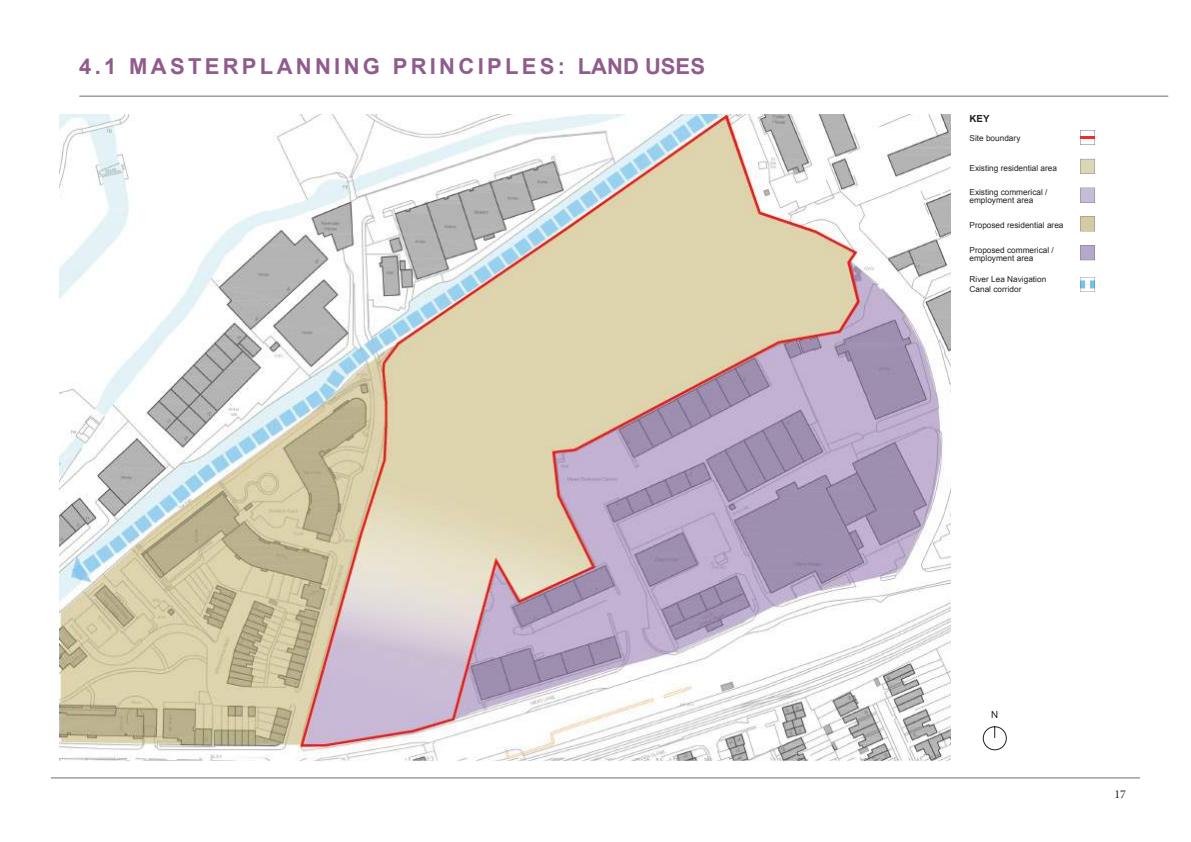
<style>
.page{position:relative;width:1191px;height:842px;background:#fff}
.page>*{position:absolute;margin:0;border:0;box-sizing:border-box;transform-origin:0 0}
.t1{font:700 22px "Arial";letter-spacing:.15em;color:#8f5c8c}
.t2{font:12px "Minion Pro";color:#231f20}
.t3{font:700 9.8px "Arial";color:#231f20}
.t4{font:9.8px "Arial";color:#231f20}
.t5{font:8.2px/8.1px "Arial";color:#231f20}
.t6{font:8.2px/9.9px "Arial Narrow";color:#231f20;scale:1.22 1}
</style>
<div class="page">
<hr style="left:51px;top:778px;width:1089px;height:1px;background:#6c6d70">
<hr style="left:79px;top:96px;width:1089px;height:1px;background:#6c6d70">
<svg style="left:983px;top:726px;width:23px;height:24px"></svg>
<svg style="left:1080px;top:130px;width:15px;height:15px"></svg>
<hr style="left:1080px;top:136px;width:15px;height:3px;background:#ee2e2c">
<svg style="left:1080px;top:159px;width:15px;height:15px"></svg>
<svg style="left:1080px;top:188px;width:15px;height:15px"></svg>
<svg style="left:1080px;top:217px;width:15px;height:14px"></svg>
<svg style="left:1080px;top:245px;width:15px;height:15px"></svg>
<svg style="left:1080px;top:277px;width:15px;height:15px"></svg>
<img style="left:60px;top:115px;width:890px;height:646px">
<h1 class="t1" style="left:79px;top:52px;width:627px">4.1 MASTERPLANNING PRINCIPLES: LAND USES</h1>
<p class="t3" style="left:969px;top:112px;width:22px">KEY</p>
<p class="t5" style="left:969px;top:134px;width:52px">Site boundary</p>
<p class="t5" style="left:969px;top:164px;width:89px">Existing residential area</p>
<p class="t5" style="left:969px;top:188px;width:79px">Existing commerical / employment area</p>
<p class="t5" style="left:969px;top:222px;width:96px">Proposed residential area</p>
<p class="t5" style="left:969px;top:246px;width:86px">Proposed commerical / employment area</p>
<p class="t6" style="left:969px;top:273px;width:64px">River Lea Navigation<br>Canal corridor</p>
<p class="t4" style="left:991px;top:708px;width:9px">N</p>
<h2 class="t2" style="left:1114px;top:786px;width:13px">17</h2>
</div>
